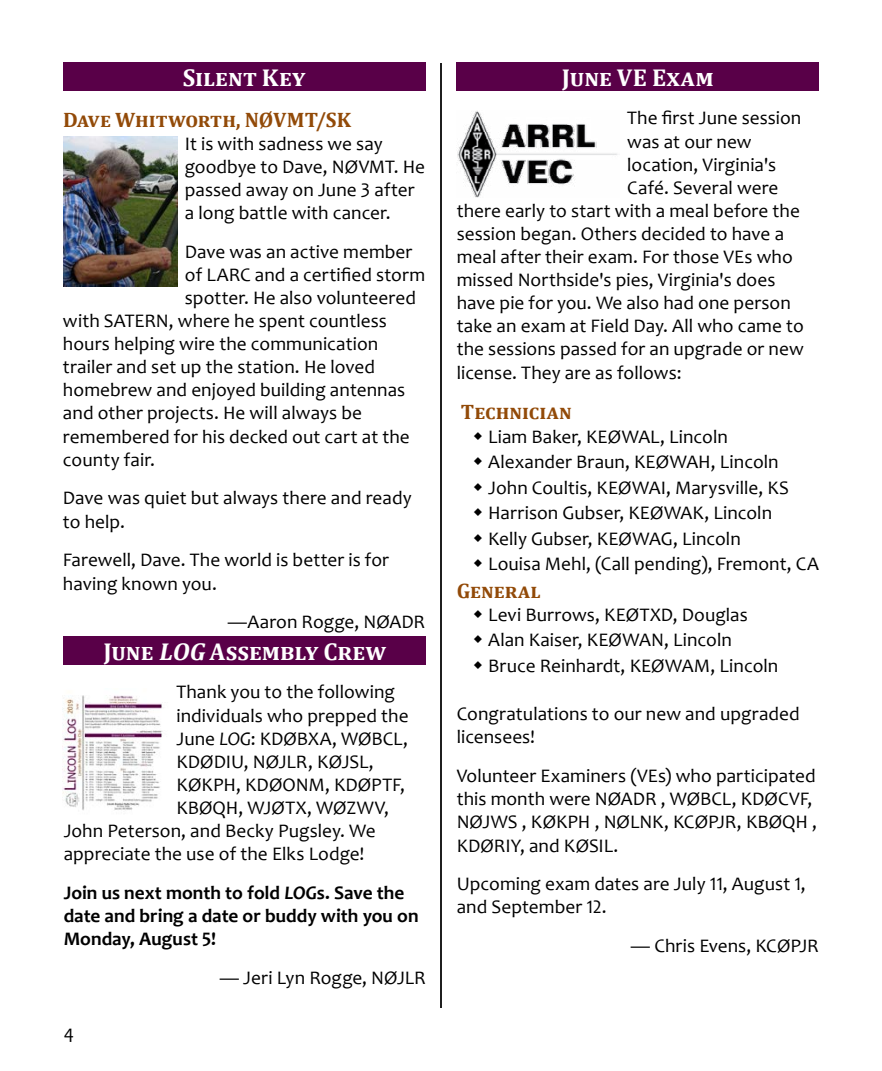
<style>
.page{position:relative;width:882px;height:1071px;background:#fff}
.page>*{position:absolute;margin:0;border:0;box-sizing:border-box;transform-origin:0 0}
.t1{font:700 24.5px "Cambria";color:#fff}
.t2{font:700 21px "Cambria";color:#924a08}
.t3{font:19.25px/23.1px "Candara";letter-spacing:.005em;color:#000}
.t4{font:700 19.25px/23.1px "Candara";color:#000}
.s1{font-style:italic}
</style>
<div class="page">
<div style="left:457px;top:63px;width:362px;height:28px;background:#590048"></div>
<img style="left:457px;top:111px;width:161px;height:87px">
<hr style="left:440px;top:63px;width:2px;height:945px;background:#000">
<div style="left:64px;top:637px;width:362px;height:28px;background:#590048"></div>
<img style="left:63px;top:695px;width:100px;height:116px">
<div style="left:63px;top:63px;width:362px;height:28px;background:#590048"></div>
<img style="left:63px;top:136px;width:114px;height:151px">
<p class="t1" style="left:183px;top:60px;width:124px">Silent Key</p>
<p class="t2" style="left:63px;top:105px;width:290px">Dave Whitworth, NØVMT/SK</p>
<p class="t3" style="left:185px;top:132px;width:242px">It is with sadness we say goodbye to Dave, NØVMT. He passed away on June 3 after a long battle with cancer.</p>
<p class="t3" style="left:185px;top:240px;width:229px">Dave was an active member</p>
<p class="t3" style="left:185px;top:263px;width:242px">of LARC and a certified storm</p>
<p class="t3" style="left:185px;top:286px;width:233px">spotter. He also volunteered</p>
<p class="t3" style="left:63px;top:309px;width:325px">with SATERN, where he spent countless</p>
<p class="t3" style="left:63px;top:332px;width:317px">hours helping wire the communication</p>
<p class="t3" style="left:63px;top:355px;width:314px">trailer and set up the station. He loved</p>
<p class="t3" style="left:63px;top:378px;width:344px">homebrew and enjoyed building antennas</p>
<p class="t3" style="left:63px;top:401px;width:300px">and other projects. He will always be</p>
<p class="t3" style="left:63px;top:425px;width:348px">remembered for his decked out cart at the</p>
<p class="t3" style="left:63px;top:448px;width:94px">county fair.</p>
<p class="t3" style="left:63px;top:487px;width:350px">Dave was quiet but always there and ready to help.</p>
<p class="t3" style="left:63px;top:548px;width:328px">Farewell, Dave. The world is better is for having known you.</p>
<p class="t3" style="left:228px;top:610px;width:199px">—Aaron Rogge, NØADR</p>
<p class="t1" style="left:103px;top:634px;width:284px">June <span class="s1">LOG</span> Assembly Crew</p>
<p class="t3" style="left:176px;top:680px;width:220px">Thank you to the following</p>
<p class="t3" style="left:176px;top:704px;width:234px">individuals who prepped the</p>
<p class="t3" style="left:176px;top:727px;width:233px">June <span class="s1">LOG</span>: KDØBXA, WØBCL,</p>
<p class="t3" style="left:176px;top:750px;width:199px">KDØDIU, NØJLR, KØJSL,</p>
<p class="t3" style="left:176px;top:773px;width:230px">KØKPH, KDØONM, KDØPTF,</p>
<p class="t3" style="left:176px;top:796px;width:214px">KBØQH, WJØTX, WØZWV,</p>
<p class="t3" style="left:64px;top:819px;width:313px">John Peterson, and Becky Pugsley. We</p>
<p class="t3" style="left:64px;top:842px;width:302px">appreciate the use of the Elks Lodge!</p>
<p class="t4" style="left:64px;top:881px;width:356px">Join us next month to fold <span class="s1">LOG</span>s. Save the date and bring a date or buddy with you on<br>Monday, August 5!</p>
<p class="t3" style="left:220px;top:966px;width:208px">— Jeri Lyn Rogge, NØJLR</p>
<p class="t3" style="left:64px;top:1023px;width:12px">4</p>
<p class="t1" style="left:562px;top:60px;width:153px">June VE Exam</p>
<p class="t3" style="left:627px;top:106px;width:176px">The first June session</p>
<p class="t3" style="left:627px;top:130px;width:126px">was at our new</p>
<p class="t3" style="left:627px;top:153px;width:151px">location, Virginia's</p>
<p class="t3" style="left:627px;top:176px;width:153px">Café. Several were</p>
<p class="t3" style="left:457px;top:199px;width:345px">there early to start with a meal before the</p>
<p class="t3" style="left:457px;top:222px;width:329px">session began. Others decided to have a</p>
<p class="t3" style="left:457px;top:245px;width:338px">meal after their exam. For those VEs who</p>
<p class="t3" style="left:457px;top:268px;width:320px">missed Northside's pies, Virginia's does</p>
<p class="t3" style="left:457px;top:291px;width:336px">have pie for you. We also had one person</p>
<p class="t3" style="left:457px;top:314px;width:349px">take an exam at Field Day. All who came to</p>
<p class="t3" style="left:457px;top:337px;width:348px">the sessions passed for an upgrade or new</p>
<p class="t3" style="left:457px;top:361px;width:226px">license. They are as follows:</p>
<p class="t2" style="left:461px;top:397px;width:112px">Technician</p>
<p class="t3" style="left:488px;top:423px;width:332px;line-height:25.6px">Liam Baker, KEØWAL, Lincoln<br>Alexander Braun, KEØWAH, Lincoln John Coultis, KEØWAI, Marysville, KS Harrison Gubser, KEØWAK, Lincoln<br>Kelly Gubser, KEØWAG, Lincoln<br>Louisa Mehl, (Call pending), Fremont, CA</p>
<p class="t2" style="left:457px;top:576px;width:85px">General</p>
<p class="t3" style="left:488px;top:602px;width:292px;line-height:25.6px">Levi Burrows, KEØTXD, Douglas<br>Alan Kaiser, KEØWAN, Lincoln<br>Bruce Reinhardt, KEØWAM, Lincoln</p>
<p class="t3" style="left:457px;top:702px;width:344px">Congratulations to our new and upgraded licensees!</p>
<p class="t3" style="left:457px;top:764px;width:362px">Volunteer Examiners (VEs) who participated this month were NØADR , WØBCL, KDØCVF, NØJWS , KØKPH , NØLNK, KCØPJR, KBØQH , KDØRIY, and KØSIL.</p>
<p class="t3" style="left:457px;top:872px;width:351px">Upcoming exam dates are July 11, August 1, and September 12.</p>
<p class="t3" style="left:631px;top:934px;width:189px">— Chris Evens, KCØPJR</p>
</div>
